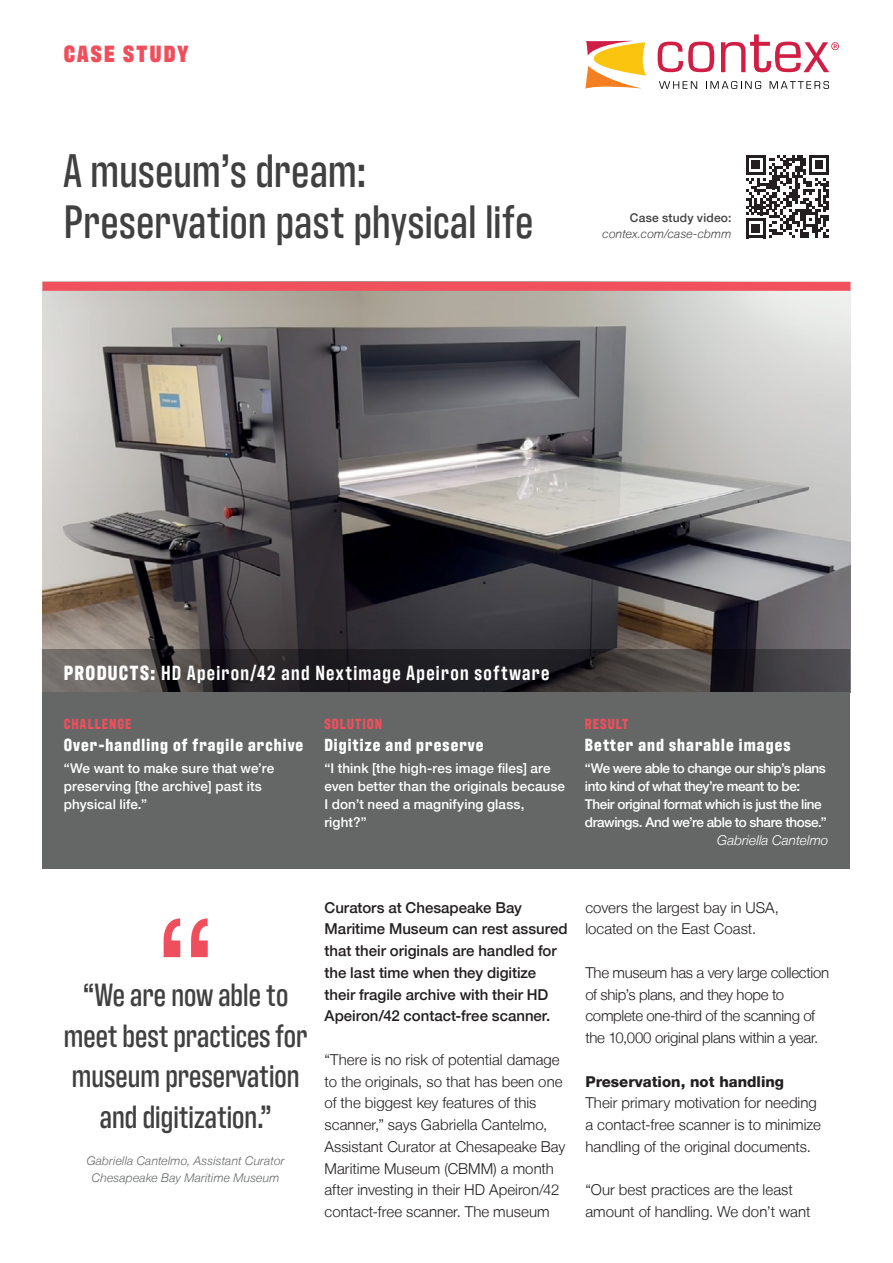
<style>
.page{position:relative;width:893px;height:1263px;background:#fff}
.page>*{position:absolute;margin:0;border:0;box-sizing:border-box;transform-origin:0 0}
.t1{font:150px "Helvetica Neue LT";color:#ef4f5c}
.Headline{font:500 48px/51px "Antarctican Headline";letter-spacing:.01em;color:#404040}
.t2{font:500 33px/40.5px "Antarctican Headline";color:#404040;text-align:center}
.t3{font:900 24px "Antarctican Headline";letter-spacing:.1em;color:#ef4f5c}
.t4{font:600 21px "Antarctican Headline";letter-spacing:.06em;color:#fff}
.Subheading_white{font:700 18px "Antarctican Headline";letter-spacing:.06em;color:#fff}
.Copy{font:300 15px/21.8px "Helvetica Neue LT";color:#231f20}
.copy_bold{font:500 15px/21.8px "Helvetica Neue LT";color:#231f20}
.Copy-2{font:300 15px/21.8px "Helvetica Neue LT";letter-spacing:-.02em;color:#231f20}
.Subheading{font:800 15px "Helvetica Neue LT";color:#231f20}
.Red_captions{font:700 15px "Antarctican Headline";letter-spacing:.07em;color:#ef4f5c}
.Copy_white{font:500 13.5px/18px "Helvetica Neue LT";color:#fff}
.Copy_white-2{font:500 13.5px/18px "Helvetica Neue LT";letter-spacing:-.03em;color:#fff}
.Copy_white-3{font:italic 300 13.5px "Helvetica Neue LT";letter-spacing:.005em;color:#fff}
.Quote_who{font:italic 300 12px "Helvetica Neue LT";letter-spacing:.015em;color:#656767}
.t5{font:italic 300 12px "Helvetica Neue LT";letter-spacing:.015em;color:#404040}
.t6{font:500 12px "Helvetica Neue LT";letter-spacing:.02em;color:#404040}
.s1{font-weight:700}
</style>
<div class="page">
<svg style="left:658px;top:42px;width:56px;height:30px"></svg>
<svg style="left:585px;top:41px;width:61px;height:48px"></svg>
<svg style="left:659px;top:81px;width:38px;height:8px"></svg>
<svg style="left:706px;top:81px;width:55px;height:8px"></svg>
<svg style="left:770px;top:81px;width:59px;height:8px"></svg>
<svg style="left:721px;top:35px;width:118px;height:37px"></svg>
<img style="left:43px;top:291px;width:807px;height:358px">
<svg style="left:43px;top:649px;width:807px;height:44px;background:#383537"></svg>
<div style="left:43px;top:282px;width:807px;height:9px;background:#f0515c"></div>
<div style="left:43px;top:693px;width:807px;height:176px;background:#656767"></div>
<svg style="left:746px;top:155px;width:83px;height:83px"></svg>
<p class="t3" style="left:64px;top:36px;width:127px">CASE STUDY</p>
<p class="Headline" style="left:64px;top:142px;width:471px">A museum’s dream:<br>Preservation past physical life</p>
<p class="t6" style="left:630px;top:210px;width:103px">Case study video:</p>
<p class="t5" style="left:603px;top:227px;width:130px">contex.com/case-cbmm</p>
<p class="t4" style="left:64px;top:658px;width:487px"><span class="s1">PRODUCTS:</span> HD Apeiron/42 and Nextimage Apeiron software</p>
<p class="Red_captions" style="left:64px;top:713px;width:69px">CHALLENGE</p>
<p class="Subheading_white" style="left:64px;top:731px;width:241px">Over-handling of fragile archive</p>
<p class="Copy_white" style="left:64px;top:759px;width:212px">“We want to make sure that we’re preserving [the archive] past its physical life.”</p>
<p class="Red_captions" style="left:324px;top:713px;width:59px">SOLUTION</p>
<p class="Subheading_white" style="left:324px;top:731px;width:161px">Digitize and preserve</p>
<p class="Copy_white" style="left:324px;top:759px;width:242px">“I think [the high-res image files] are even better than the originals because<br>I don’t need a magnifying glass, right?”</p>
<p class="Red_captions" style="left:585px;top:713px;width:45px">RESULT</p>
<p class="Subheading_white" style="left:585px;top:731px;width:207px">Better and sharable images</p>
<p class="Copy_white-2" style="left:585px;top:759px;width:244px">“We were able to change our ship’s plans into kind of what they’re meant to be:<br>Their original format which is just the line drawings. And we’re able to share those.”</p>
<p class="Copy_white-3" style="left:717px;top:832px;width:113px">Gabriella Cantelmo</p>
<p class="t1" style="left:218px;top:993px;width:65px;rotate:-180deg">”</p>
<p class="t2" style="left:64px;top:972px;width:245px">“We are now able to meet best practices for museum preservation and digitization.”</p>
<p class="Quote_who" style="left:87px;top:1154px;width:199px">Gabriella Cantelmo, Assistant Curator</p>
<p class="Quote_who" style="left:92px;top:1170px;width:189px">Chesapeake Bay Maritime Museum</p>
<p class="copy_bold" style="left:325px;top:896px;width:245px">Curators at Chesapeake Bay Maritime Museum can rest assured that their originals are handled for the last time when they digitize their fragile archive with their HD Apeiron/42 contact-free scanner.</p>
<p class="Copy" style="left:325px;top:1048px;width:242px">“There is no risk of potential damage to the originals, so that has been one of the biggest key features of this scanner,” says Gabriella Cantelmo, Assistant Curator at Chesapeake Bay Maritime Museum (CBMM) a month after investing in their HD Apeiron/42 contact-free scanner. The museum</p>
<p class="Copy" style="left:585px;top:896px;width:195px">covers the largest bay in USA, located on the East Coast.</p>
<p class="Copy-2" style="left:585px;top:961px;width:245px">The museum has a very large collection of ship’s plans, and they hope to complete one-third of the scanning of the 10,000 original plans within a year.</p>
<p class="Subheading" style="left:585px;top:1072px;width:200px">Preservation, not handling</p>
<p class="Copy" style="left:585px;top:1092px;width:237px">Their primary motivation for needing a contact-free scanner is to minimize handling of the original documents.</p>
<p class="Copy" style="left:585px;top:1179px;width:227px">“Our best practices are the least amount of handling. We don’t want</p>
</div>
